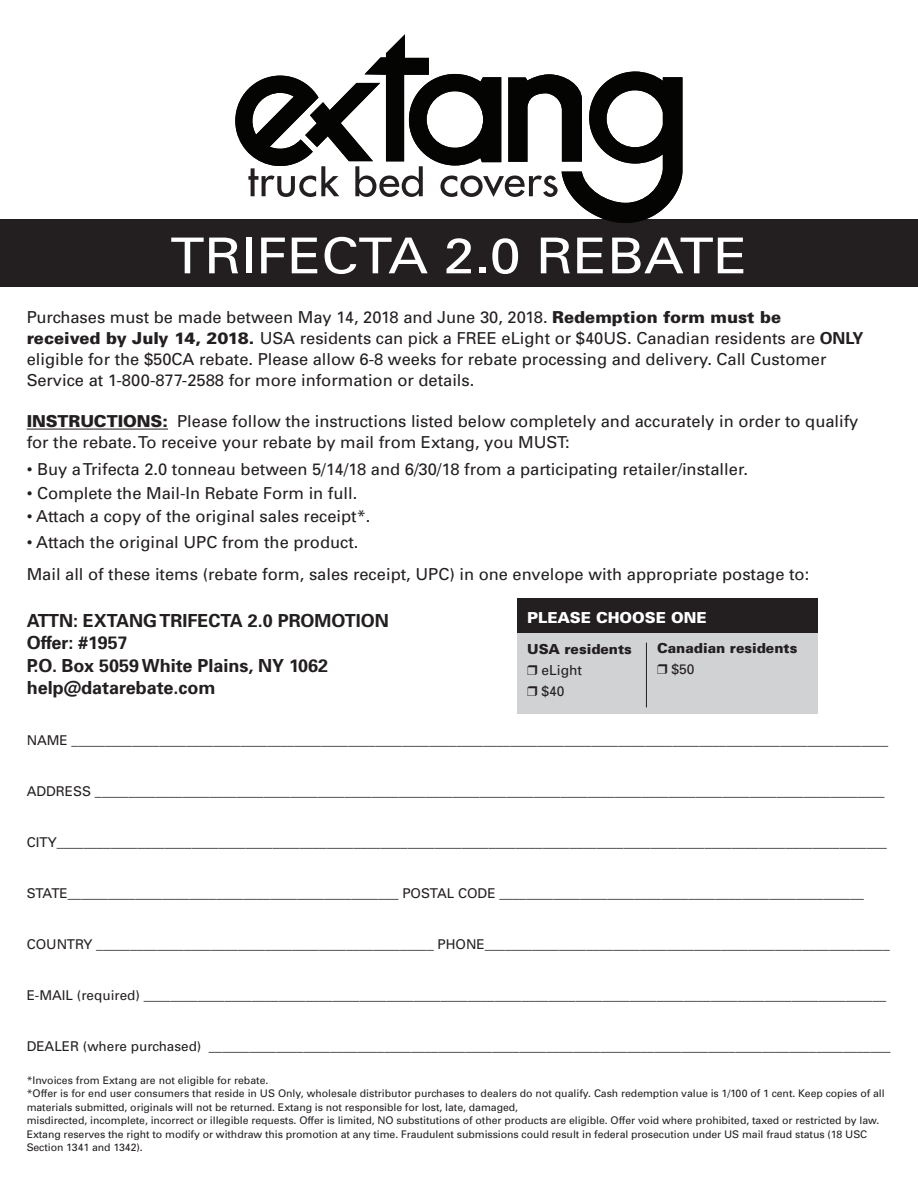
<style>
.page{position:relative;width:918px;height:1188px;background:#fff}
.page>*{position:absolute;margin:0;border:0;box-sizing:border-box;transform-origin:0 0}
.t1{font:49.5px "Univers";color:#fff;scale:1.12 1}
.t2{font:700 18px/22.5px "Univers";color:#231f20}
.t3{font:16.5px/21px "Univers";color:#231f20}
.t4{font:900 15.15px "Univers";color:#fff}
.t5{font:900 13.8px "Univers";color:#231f20}
.t6{font:13.8px "Univers";color:#231f20}
.t7{font:13.5px "Univers";color:#231f20}
.t8{font:10.5px/13.5px "Univers";letter-spacing:-.005em;color:#231f20}
.s1{font-weight:900}
.s2{font-weight:700}
</style>
<div class="page">
<div style="left:0;top:219px;width:918px;height:68px;background:#231f20"></div>
<hr style="left:27px;top:429px;width:141px;height:1px;background:#231f20">
<svg style="left:235px;top:34px;width:448px;height:189px"></svg>
<div style="left:517px;top:599px;width:301px;height:115px;background:#d1d2d4"></div>
<div style="left:517px;top:598px;width:301px;height:35px;background:#231f20"></div>
<hr style="left:646px;top:643px;width:1px;height:64px;background:#231f20">
<p class="t1" style="left:170px;top:225px;width:517px">TRIFECTA 2.0 REBATE</p>
<p class="t3" style="left:27px;top:307px;width:838px">Purchases must be made between May 14, 2018 and June 30, 2018. <span class="s1">Redemption form must be<br>received by July 14, 2018.</span> USA residents can pick a FREE eLight or $40US. Canadian residents are <span class="s2">ONLY </span>eligible for the $50CA rebate. Please allow 6-8 weeks for rebate processing and delivery. Call Customer Service at 1-800-877-2588 for more information or details.</p>
<p class="t3" style="left:27px;top:411px;width:833px"><span class="s1">INSTRUCTIONS:</span> Please follow the instructions listed below completely and accurately in order to qualify for the rebate. To receive your rebate by mail from Extang, you MUST:</p>
<p class="t3" style="left:27px;top:458px;width:723px">• Buy a Trifecta 2.0 tonneau between 5/14/18 and 6/30/18 from a participating retailer/installer.</p>
<p class="t3" style="left:27px;top:482px;width:332px">• Complete the Mail-In Rebate Form in full.</p>
<p class="t3" style="left:27px;top:506px;width:345px">• Attach a copy of the original sales receipt*.</p>
<p class="t3" style="left:27px;top:531px;width:333px">• Attach the original UPC from the product.</p>
<p class="t3" style="left:27px;top:563px;width:784px">Mail all of these items (rebate form, sales receipt, UPC) in one envelope with appropriate postage to:</p>
<p class="t2" style="left:27px;top:609px;width:364px">ATTN: EXTANG TRIFECTA 2.0 PROMOTION<br>Offer: #1957<br>P.O. Box 5059 White Plains, NY 1062 help@datarebate.com</p>
<p class="t7" style="left:27px;top:732px;width:863px">NAME _________________________________________________________________________________________________________________________</p>
<p class="t7" style="left:27px;top:783px;width:860px">ADDRESS _____________________________________________________________________________________________________________________</p>
<p class="t7" style="left:27px;top:834px;width:862px">CITY___________________________________________________________________________________________________________________________</p>
<p class="t7" style="left:27px;top:885px;width:839px">STATE_________________________________________________ POSTAL CODE ______________________________________________________</p>
<p class="t7" style="left:27px;top:936px;width:865px">COUNTRY __________________________________________________ PHONE____________________________________________________________</p>
<p class="t7" style="left:27px;top:987px;width:861px">E-MAIL (required) ______________________________________________________________________________________________________________</p>
<p class="t7" style="left:27px;top:1038px;width:865px">DEALER (where purchased) _____________________________________________________________________________________________________</p>
<p class="t8" style="left:27px;top:1073px;width:859px">*Invoices from Extang are not eligible for rebate.<br>*Offer is for end user consumers that reside in US Only, wholesale distributor purchases to dealers do not qualify. Cash redemption value is 1/100 of 1 cent. Keep copies of all materials submitted, originals will not be returned. Extang is not responsible for lost, late, damaged,<br>misdirected, incomplete, incorrect or illegible requests. Offer is limited, NO substitutions of other products are eligible. Offer void where prohibited, taxed or restricted by law.<br>Extang reserves the right to modify or withdraw this promotion at any time. Fraudulent submissions could result in federal prosecution under US mail fraud status (18 USC Section 1341 and 1342).</p>
<p class="t4" style="left:527px;top:608px;width:181px">PLEASE CHOOSE ONE</p>
<p class="t5" style="left:657px;top:640px;width:142px">Canadian residents</p>
<p class="t6" style="left:671px;top:661px;width:25px">$50</p>
<p class="t5" style="left:527px;top:640px;width:106px">USA residents</p>
<p class="t6" style="left:542px;top:661px;width:42px">eLight</p>
<p class="t6" style="left:542px;top:682px;width:25px">$40</p>
</div>
